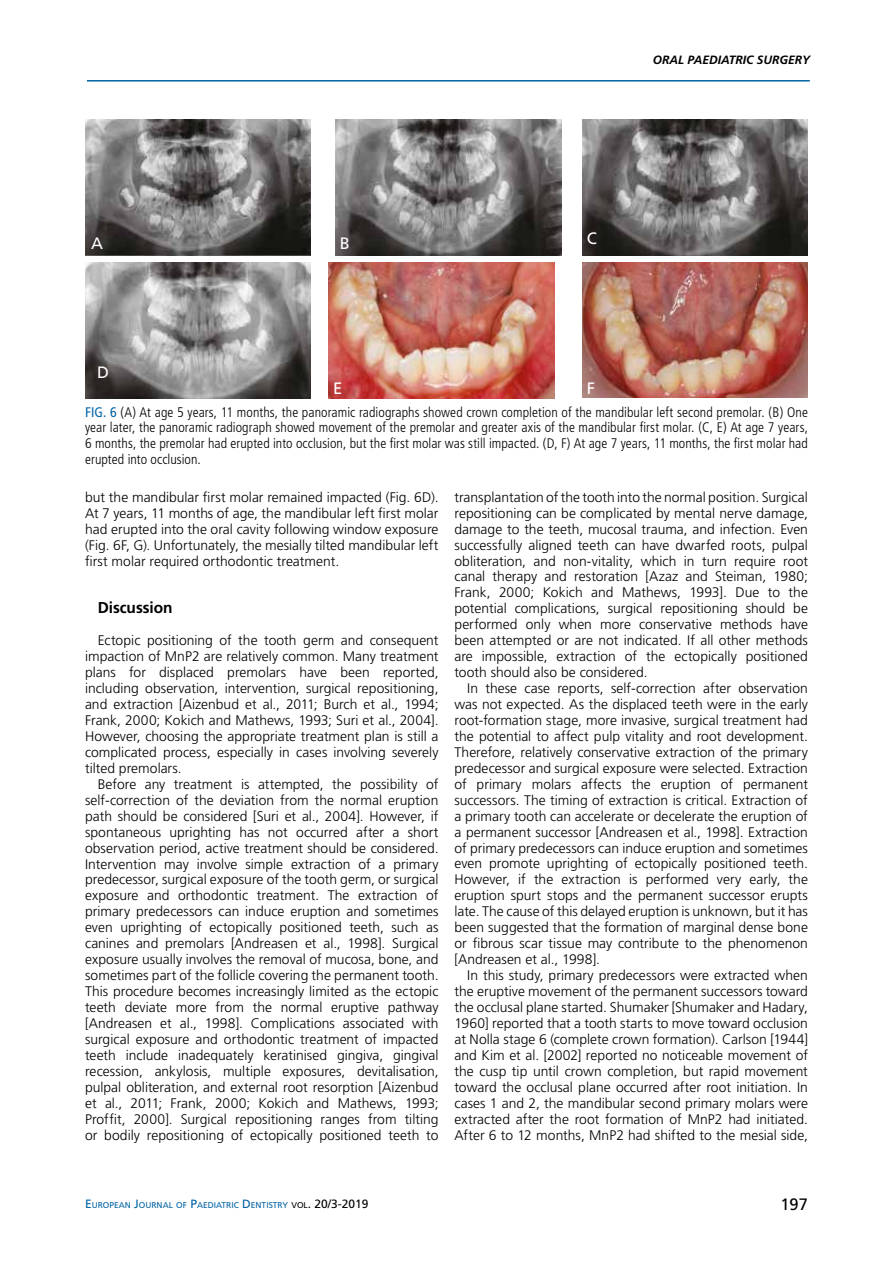
<style>
.page{position:relative;width:893px;height:1263px;background:#fff}
.page>*{position:absolute;margin:0;border:0;box-sizing:border-box;transform-origin:0 0}
.t1{font:16.5px "Frutiger";color:#fff}
.t2{font:16.5px "Frutiger";color:#000}
.t3{font:700 15.75px "Frutiger LT Std";letter-spacing:-.005em;color:#000}
.t4{font:300 13.8px/15.9px "Frutiger LT Std";color:#000;text-align:justify}
.t5{font:300 condensed 13.8px/15.9px "Frutiger";letter-spacing:.005em;color:#000;text-align:justify}
.t6{font:italic 700 12px "Frutiger LT Std";color:#000}
.t7{font:8.4px "Frutiger";color:#0063a5}
.s1{font-weight:400;color:#0063a5}
.s2{font-size:12px}
.s3{color:#000}
.s4{font-size:12px;color:#000}
</style>
<div class="page">
<hr style="left:87px;top:80px;width:723px;height:2px;background:#0063a5">
<img style="left:85px;top:119px;width:225px;height:136px">
<img style="left:329px;top:263px;width:225px;height:136px">
<img style="left:336px;top:119px;width:225px;height:136px">
<img style="left:583px;top:119px;width:225px;height:136px">
<img style="left:85px;top:263px;width:225px;height:136px">
<img style="left:583px;top:263px;width:225px;height:135px">
<p class="t6" style="left:653px;top:53px;width:159px">ORAL PAEDIATRIC SURGERY</p>
<p class="t1" style="left:91px;top:233px;width:13px">A</p>
<p class="t1" style="left:340px;top:233px;width:12px">B</p>
<p class="t1" style="left:587px;top:229px;width:12px">C</p>
<p class="t1" style="left:97px;top:362px;width:13px">D</p>
<p class="t1" style="left:333px;top:378px;width:11px">E</p>
<p class="t1" style="left:587px;top:378px;width:10px">F</p>
<p class="t5" style="left:85px;top:404px;width:724px"><span class="s1">FIG. 6</span> (A) At age 5 years, 11 months, the panoramic radiographs showed crown completion of the mandibular left second premolar. (B) One year later, the panoramic radiograph showed movement of the premolar and greater axis of the mandibular first molar. (C, E) At age 7 years, 6 months, the premolar had erupted into occlusion, but the first molar was still impacted. (D, F) At age 7 years, 11 months, the first molar had erupted into occlusion.</p>
<p class="t4" style="left:85px;top:489px;width:355px">but the mandibular first molar remained impacted (Fig. 6D).<br>At 7 years, 11 months of age, the mandibular left first molar had erupted into the oral cavity following window exposure (Fig. 6F, G). Unfortunately, the mesially tilted mandibular left first molar required orthodontic treatment.</p>
<p class="t3" style="left:98px;top:599px;width:76px">Discussion</p>
<p class="t4" style="left:85px;top:633px;width:355px;text-indent:13px">Ectopic positioning of the tooth germ and consequent impaction of MnP2 are relatively common. Many treatment plans for displaced premolars have been reported, including observation, intervention, surgical repositioning, and extraction [Aizenbud et al., 2011; Burch et al., 1994; Frank, 2000; Kokich and Mathews, 1993; Suri et al., 2004].<br>However, choosing the appropriate treatment plan is still a complicated process, especially in cases involving severely tilted premolars.</p>
<p class="t4" style="left:85px;top:776px;width:355px;text-indent:13px">Before any treatment is attempted, the possibility of self-correction of the deviation from the normal eruption path should be considered [Suri et al., 2004]. However, if spontaneous uprighting has not occurred after a short observation period, active treatment should be considered.<br>Intervention may involve simple extraction of a primary predecessor, surgical exposure of the tooth germ, or surgical exposure and orthodontic treatment. The extraction of primary predecessors can induce eruption and sometimes even uprighting of ectopically positioned teeth, such as canines and premolars [Andreasen et al., 1998]. Surgical exposure usually involves the removal of mucosa, bone, and sometimes part of the follicle covering the permanent tooth.<br>This procedure becomes increasingly limited as the ectopic teeth deviate more from the normal eruptive pathway [Andreasen et al., 1998]. Complications associated with surgical exposure and orthodontic treatment of impacted teeth include inadequately keratinised gingiva, gingival recession, ankylosis, multiple exposures, devitalisation, pulpal obliteration, and external root resorption [Aizenbud et al., 2011; Frank, 2000; Kokich and Mathews, 1993; Proffit, 2000]. Surgical repositioning ranges from tilting or bodily repositioning of ectopically positioned teeth to</p>
<p class="t4" style="left:454px;top:489px;width:355px">transplantation of the tooth into the normal position. Surgical repositioning can be complicated by mental nerve damage, damage to the teeth, mucosal trauma, and infection. Even successfully aligned teeth can have dwarfed roots, pulpal obliteration, and non-vitality, which in turn require root canal therapy and restoration [Azaz and Steiman, 1980; Frank, 2000; Kokich and Mathews, 1993]. Due to the potential complications, surgical repositioning should be performed only when more conservative methods have been attempted or are not indicated. If all other methods are impossible, extraction of the ectopically positioned tooth should also be considered.</p>
<p class="t4" style="left:454px;top:680px;width:355px;text-indent:13px">In these case reports, self-correction after observation was not expected. As the displaced teeth were in the early root-formation stage, more invasive, surgical treatment had the potential to affect pulp vitality and root development.<br>Therefore, relatively conservative extraction of the primary predecessor and surgical exposure were selected. Extraction of primary molars affects the eruption of permanent successors. The timing of extraction is critical. Extraction of a primary tooth can accelerate or decelerate the eruption of a permanent successor [Andreasen et al., 1998]. Extraction of primary predecessors can induce eruption and sometimes even promote uprighting of ectopically positioned teeth.<br>However, if the extraction is performed very early, the eruption spurt stops and the permanent successor erupts late. The cause of this delayed eruption is unknown, but it has been suggested that the formation of marginal dense bone or fibrous scar tissue may contribute to the phenomenon [Andreasen et al., 1998].</p>
<p class="t4" style="left:454px;top:967px;width:355px;text-indent:13px">In this study, primary predecessors were extracted when the eruptive movement of the permanent successors toward the occlusal plane started. Shumaker [Shumaker and Hadary, 1960] reported that a tooth starts to move toward occlusion at Nolla stage 6 (complete crown formation). Carlson [1944] and Kim et al. [2002] reported no noticeable movement of the cusp tip until crown completion, but rapid movement toward the occlusal plane occurred after root initiation. In cases 1 and 2, the mandibular second primary molars were extracted after the root formation of MnP2 had initiated.<br>After 6 to 12 months, MnP2 had shifted to the mesial side,</p>
<p class="t7" style="left:85px;top:1200px;width:285px"><span class="s2">E</span>UROPEAN <span class="s2">J</span>OURNAL OF <span class="s2">P</span>AE DIATRIC <span class="s2">D</span> E NTISTRY <span class="s3">VOL</span><span class="s4">. 20/3-2019</span></p>
<p class="t2" style="left:780px;top:1194px;width:29px">197</p>
</div>
